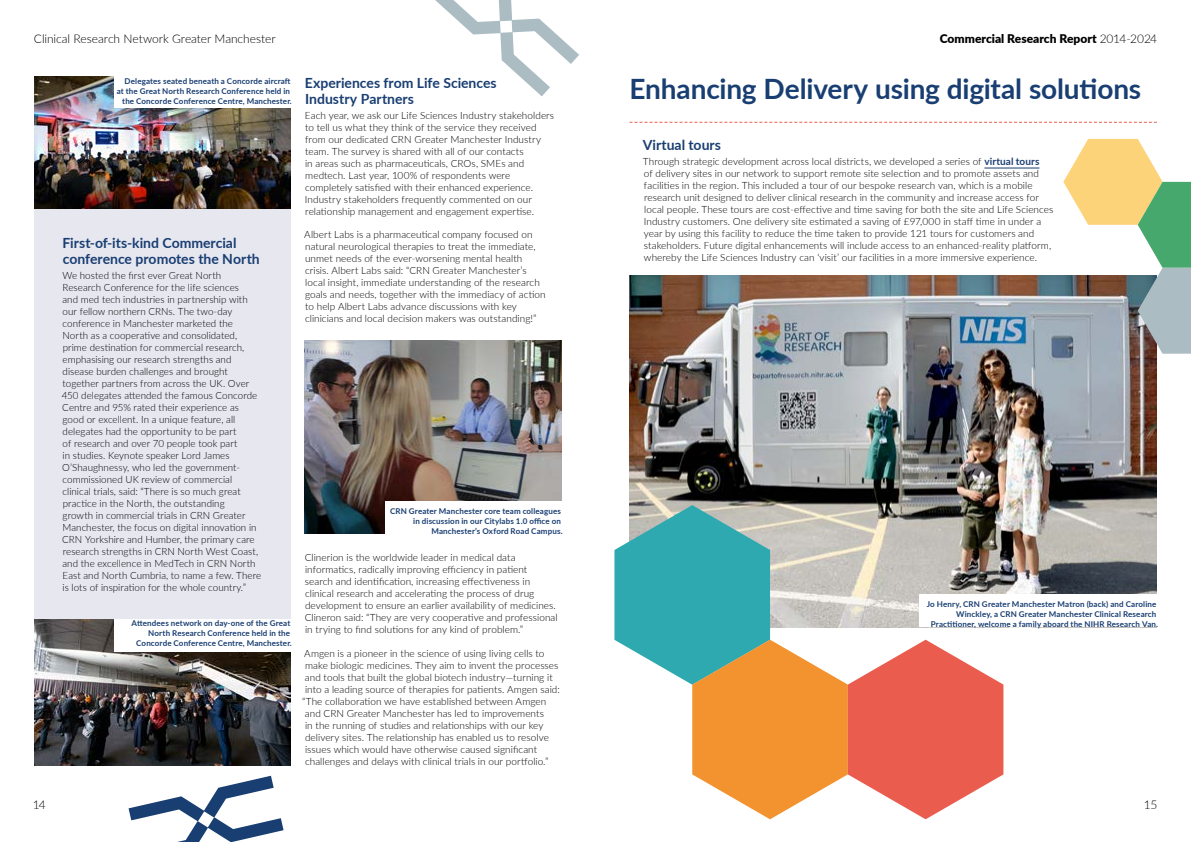
<style>
.page{position:relative;width:1191px;height:842px;background:#fff}
.page>*{position:absolute;margin:0;border:0;box-sizing:border-box;transform-origin:0 0}
.Main_Heading{font:700 28px "Lato";letter-spacing:-.005em;color:#193e72}
.Body_Title{font:700 14px/16px "Lato";color:#193e72}
.t1{font:300 12px "Lato";letter-spacing:-.005em;color:#000}
.t2{font:900 12px "Lato";color:#000}
.Body_Copy{font:300 10px/12px "Lato";letter-spacing:.005em;color:#000}
.Picture_Caption{font:700 8px/10px "Lato";letter-spacing:.015em;color:#193e72;text-align:right}
.s1{font-weight:300}
.s2{font-weight:700;color:#193e72}
</style>
<div class="page">
<div style="left:34px;top:208px;width:257px;height:411px;background:#e7e7f0"></div>
<svg style="left:629px;top:122px;width:528px;height:1px"></svg>
<img style="left:34px;top:619px;width:257px;height:146px">
<img style="left:34px;top:77px;width:257px;height:131px">
<img style="left:305px;top:340px;width:256px;height:194px">
<hr style="left:984px;top:168px;width:55px;height:1px;background:#193e72">
<img style="left:629px;top:275px;width:528px;height:319px">
<svg style="left:614px;top:505px;width:389px;height:314px"></svg>
<svg style="left:1063px;top:139px;width:128px;height:215px"></svg>
<svg style="left:435px;top:0;width:144px;height:96px"></svg>
<svg style="left:129px;top:776px;width:154px;height:66px"></svg>
<div style="left:114px;top:71px;width:177px;height:37px;background:#fff"></div>
<div style="left:114px;top:619px;width:177px;height:32px;background:#fff"></div>
<div style="left:385px;top:502px;width:176px;height:32px;background:#fff"></div>
<div style="left:919px;top:595px;width:238px;height:32px;background:#fff"></div>
<p class="t1" style="left:34px;top:30px;width:243px">Clinical Research Network Greater Manchester</p>
<p class="t2" style="left:939px;top:30px;width:219px">Commercial Research Report <span class="s1">2014-2024</span></p>
<p class="t1" style="left:33px;top:796px;width:15px">14</p>
<p class="Picture_Caption" style="left:117px;top:75px;width:177px">Delegates seated beneath a Concorde aircraft at the Great North Research Conference held in the Concorde Conference Centre, Manchester.</p>
<h4 class="Body_Title" style="left:62px;top:234px;width:199px">First-of-its-kind Commercial conference promotes the North</h4>
<p class="Body_Copy" style="left:62px;top:269px;width:201px">We hosted the first ever Great North Research Conference for the life sciences<br>and med tech industries in partnership with our fellow northern CRNs. The two-day conference in Manchester marketed the<br>North as a cooperative and consolidated, prime destination for commercial research, emphasising our research strengths and disease burden challenges and brought together partners from across the UK. Over 450 delegates attended the famous Concorde Centre and 95% rated their experience as good or excellent. In a unique feature, all delegates had the opportunity to be part<br>of research and over 70 people took part<br>in studies. Keynote speaker Lord James O’Shaughnessy, who led the government&shy;commissioned UK review of commercial clinical trials, said: “There is so much great practice in the North, the outstanding<br>growth in commercial trials in CRN Greater Manchester, the focus on digital innovation in CRN Yorkshire and Humber, the primary care research strengths in CRN North West Coast, and the excellence in MedTech in CRN North East and North Cumbria, to name a few. There is lots of inspiration for the whole country.”</p>
<p class="Picture_Caption" style="left:131px;top:617px;width:162px">Attendees network on day-one of the Great<br>North Research Conference held in the<br>Concorde Conference Centre, Manchester.</p>
<h4 class="Body_Title" style="left:305px;top:74px;width:193px">Experiences from Life Sciences<br>Industry Partners</h4>
<p class="Body_Copy" style="left:305px;top:109px;width:251px">Each year, we ask our Life Sciences Industry stakeholders to tell us what they think of the service they received from our dedicated CRN Greater Manchester Industry team. The survey is shared with all of our contacts<br>in areas such as pharmaceuticals, CROs, SMEs and medtech. Last year, 100% of respondents were completely satisfied with their enhanced experience.<br>Industry stakeholders frequently commented on our relationship management and engagement expertise.</p>
<p class="Body_Copy" style="left:304px;top:228px;width:243px">Albert Labs is a pharmaceutical company focused on natural neurological therapies to treat the immediate, unmet needs of the ever-worsening mental health crisis. Albert Labs said: “CRN Greater Manchester’s local insight, immediate understanding of the research goals and needs, together with the immediacy of action to help Albert Labs advance discussions with key clinicians and local decision makers was outstanding!”</p>
<p class="Picture_Caption" style="left:390px;top:506px;width:174px">CRN Greater Manchester core team colleagues in discussion in our Citylabs 1.0 office on<br>Manchester’s Oxford Road Campus.</p>
<p class="Body_Copy" style="left:305px;top:551px;width:254px">Clinerion is the worldwide leader in medical data informatics, radically improving efficiency in patient search and identification, increasing effectiveness in clinical research and accelerating the process of drug development to ensure an earlier availability of medicines.<br>Clineron said: “They are very cooperative and professional in trying to find solutions for any kind of problem.”</p>
<p class="Body_Copy" style="left:304px;top:647px;width:242px">Amgen is a pioneer in the science of using living cells to</p>
<p class="Body_Copy" style="left:305px;top:659px;width:255px">make biologic medicines. They aim to invent the processes</p>
<p class="Body_Copy" style="left:305px;top:671px;width:249px">and tools that built the global biotech industry—turning it</p>
<p class="Body_Copy" style="left:305px;top:683px;width:256px">into a leading source of therapies for patients. Amgen said:</p>
<p class="Body_Copy" style="left:302px;top:695px;width:245px">“The collaboration we have established between Amgen</p>
<p class="Body_Copy" style="left:305px;top:707px;width:241px">and CRN Greater Manchester has led to improvements</p>
<p class="Body_Copy" style="left:305px;top:719px;width:240px">in the running of studies and relationships with our key</p>
<p class="Body_Copy" style="left:305px;top:731px;width:245px">delivery sites. The relationship has enabled us to resolve</p>
<p class="Body_Copy" style="left:305px;top:743px;width:234px">issues which would have otherwise caused significant</p>
<p class="Body_Copy" style="left:305px;top:755px;width:245px">challenges and delays with clinical trials in our portfolio.”</p>
<h2 class="Main_Heading" style="left:629px;top:68px;width:513px">Enhancing Delivery using digital solutions</h2>
<h4 class="Body_Title" style="left:642px;top:136px;width:80px">Virtual tours</h4>
<p class="Body_Copy" style="left:643px;top:155px;width:412px">Through strategic development across local districts, we developed a series of <span class="s2">virtual tours<br></span>of delivery sites in our network to support remote site selection and to promote assets and facilities in the region. This included a tour of our bespoke research van, which is a mobile research unit designed to deliver clinical research in the community and increase access for local people. These tours are cost-effective and time saving for both the site and Life Sciences Industry customers. One delivery site estimated a saving of £97,000 in staff time in under a year by using this facility to reduce the time taken to provide 121 tours for customers and stakeholders. Future digital enhancements will include access to an enhanced-reality platform, whereby the Life Sciences Industry can ‘visit’ our facilities in a more immersive experience.</p>
<p class="Picture_Caption" style="left:926px;top:599px;width:233px">Jo Henry, CRN Greater Manchester Matron (back) and Caroline<br>Winckley, a CRN Greater Manchester Clinical Research<br>Practitioner, welcome a family aboard the NIHR Research Van.</p>
<p class="t1" style="left:1143px;top:796px;width:15px">15</p>
</div>
